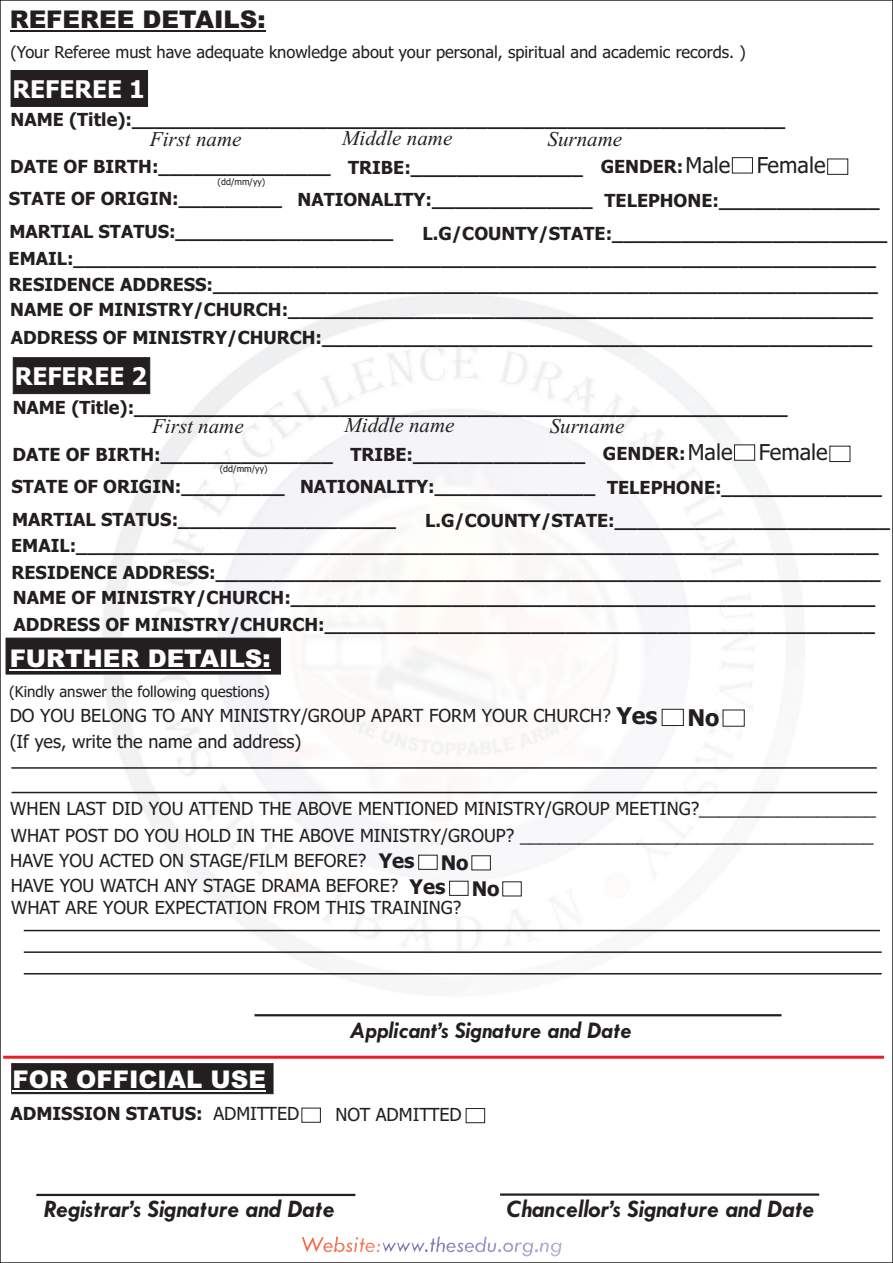
<style>
.page{position:relative;width:893px;height:1263px;background:#fff}
.page>*{position:absolute;margin:0;border:0;box-sizing:border-box;transform-origin:0 0}
.t1{font:italic 700 25.35px "Tw Cen";color:#231f20}
.t2{font:900 24.45px "Arial";color:#fff}
.t3{font:700 24.45px "Tahoma";color:#fff}
.t4{font:900 24.45px "Arial";color:#231f20}
.t5{font:italic 700 24px "Tw Cen";color:#231f20}
.t6{font:700 23.1px "Tahoma";color:#231f20}
.t7{font:21.9px "Tahoma";color:#231f20}
.t8{font:italic 21px "Times New Roman";color:#231f20}
.t9{font:700 20.1px/24.5px "Tahoma";color:#231f20}
.t10{font:700 18px/32.5px "Tahoma";color:#231f20}
.t11{font:18px/27.3px "Tahoma";color:#231f20}
.t12{font:16.5px "Tahoma";color:#231f20}
.t13{font:15px "Tahoma";color:#231f20}
.t14{font:9px "Tahoma";color:#231f20}
.s1{font-weight:700;font-size:23.1px}
.s2{font-weight:400}
</style>
<div class="page">
<img style="left:302px;top:1236px;width:78px;height:16px">
<img style="left:383px;top:1236px;width:130px;height:16px">
<div style="left:11px;top:70px;width:137px;height:37px;background:#231f20"></div>
<hr style="left:10px;top:30px;width:255px;height:1px;background:#231f20">
<svg style="left:661px;top:708px;width:23px;height:18px"></svg>
<svg style="left:722px;top:709px;width:23px;height:18px"></svg>
<hr style="left:11px;top:767px;width:866px;height:2px;background:#231f20">
<hr style="left:12px;top:792px;width:865px;height:1px;background:#231f20">
<hr style="left:24px;top:930px;width:856px;height:1px;background:#231f20">
<hr style="left:24px;top:951px;width:858px;height:2px;background:#231f20">
<hr style="left:24px;top:973px;width:858px;height:1px;background:#231f20">
<hr style="left:3px;top:1056px;width:881px;height:3px;background:#ee1d23">
<hr style="left:254px;top:1014px;width:527px;height:2px;background:#231f20">
<hr style="left:36px;top:1194px;width:319px;height:2px;background:#231f20">
<hr style="left:500px;top:1193px;width:319px;height:3px;background:#231f20">
<svg style="left:418px;top:854px;width:20px;height:16px"></svg>
<svg style="left:471px;top:855px;width:20px;height:16px"></svg>
<svg style="left:449px;top:880px;width:20px;height:16px"></svg>
<svg style="left:502px;top:881px;width:20px;height:16px"></svg>
<svg style="left:301px;top:1107px;width:20px;height:16px"></svg>
<svg style="left:465px;top:1108px;width:20px;height:15px"></svg>
<svg style="left:11px;top:1063px;width:262px;height:31px;background:#2b2728"></svg>
<hr style="left:13px;top:1090px;width:253px;height:1px;background:#fff">
<div style="left:6px;top:638px;width:275px;height:36px;background:#231f20"></div>
<hr style="left:10px;top:669px;width:261px;height:1px;background:#fff">
<svg style="left:732px;top:157px;width:21px;height:17px"></svg>
<svg style="left:827px;top:158px;width:21px;height:17px"></svg>
<div style="left:13px;top:357px;width:137px;height:37px;background:#231f20"></div>
<svg style="left:734px;top:444px;width:21px;height:17px"></svg>
<svg style="left:829px;top:445px;width:22px;height:17px"></svg>
<h2 class="t4" style="left:10px;top:10px;width:257px">REFEREE DETAILS:</h2>
<p class="t12" style="left:11px;top:45px;width:737px">(Your Referee must have adequate knowledge about your personal, spiritual and academic records. )</p>
<h2 class="t3" style="left:13px;top:79px;width:134px">REFEREE 1</h2>
<p class="t10" style="left:10px;top:105px;width:776px">NAME (Title):_________________________________________________________</p>
<p class="t8" style="left:150px;top:131px;width:93px">First name</p>
<p class="t8" style="left:342px;top:131px;width:112px">Middle name</p>
<p class="t8" style="left:548px;top:131px;width:76px">Surname</p>
<p class="t10" style="left:9px;top:152px;width:676px">DATE OF BIRTH:_______________ TRIBE:_______________ GENDER:<br>STATE OF ORIGIN:_________ NATIONALITY:______________<br>MARTIAL STATUS:___________________</p>
<p class="t7" style="left:685px;top:156px;width:141px">Male Female</p>
<p class="t14" style="left:218px;top:178px;width:49px">(dd/mm/yy)</p>
<p class="t10" style="left:605px;top:186px;width:276px">TELEPHONE:______________</p>
<p class="t10" style="left:423px;top:219px;width:466px">L.G/COUNTY/STATE:________________________</p>
<p class="t10" style="left:9px;top:244px;width:869px">EMAIL:______________________________________________________________________</p>
<p class="t10" style="left:9px;top:270px;width:870px">RESIDENCE ADDRESS:__________________________________________________________</p>
<p class="t10" style="left:10px;top:298px;width:864px;line-height:27.5px">NAME OF MINISTRY/CHURCH:___________________________________________________<br>ADDRESS OF MINISTRY/CHURCH:________________________________________________</p>
<h2 class="t3" style="left:15px;top:366px;width:134px">REFEREE 2</h2>
<p class="t10" style="left:13px;top:392px;width:776px">NAME (Title):_________________________________________________________</p>
<p class="t8" style="left:152px;top:418px;width:93px">First name</p>
<p class="t8" style="left:344px;top:418px;width:112px">Middle name</p>
<p class="t8" style="left:550px;top:419px;width:76px">Surname</p>
<p class="t10" style="left:12px;top:439px;width:676px">DATE OF BIRTH:_______________ TRIBE:_______________ GENDER:<br>STATE OF ORIGIN:_________ NATIONALITY:______________<br>MARTIAL STATUS:___________________</p>
<p class="t7" style="left:688px;top:444px;width:141px">Male Female</p>
<p class="t14" style="left:220px;top:465px;width:49px">(dd/mm/yy)</p>
<p class="t10" style="left:607px;top:473px;width:276px">TELEPHONE:______________</p>
<p class="t10" style="left:425px;top:506px;width:466px">L.G/COUNTY/STATE:________________________</p>
<p class="t10" style="left:11px;top:531px;width:869px">EMAIL:______________________________________________________________________</p>
<p class="t10" style="left:12px;top:557px;width:870px">RESIDENCE ADDRESS:__________________________________________________________</p>
<p class="t10" style="left:13px;top:585px;width:864px;line-height:27.5px">NAME OF MINISTRY/CHURCH:___________________________________________________<br>ADDRESS OF MINISTRY/CHURCH:________________________________________________</p>
<h2 class="t2" style="left:10px;top:649px;width:262px">FURTHER DETAILS:</h2>
<p class="t13" style="left:9px;top:685px;width:262px">(Kindly answer the following questions)</p>
<p class="t11" style="left:10px;top:704px;width:649px">DO YOU BELONG TO ANY MINISTRY/GROUP APART FORM YOUR CHURCH? <span class="s1">Yes</span></p>
<p class="t6" style="left:687px;top:708px;width:34px">No</p>
<p class="t11" style="left:10px;top:729px;width:293px">(If yes, write the name and address)</p>
<p class="t11" style="left:10px;top:796px;width:867px">WHEN LAST DID YOU ATTEND THE ABOVE MENTIONED MINISTRY/GROUP MEETING?__________________<br>WHAT POST DO YOU HOLD IN THE ABOVE MINISTRY/GROUP? ____________________________________</p>
<p class="t11" style="left:10px;top:850px;width:390px;line-height:24.5px">HAVE YOU ACTED ON STAGE/FILM BEFORE?<br>HAVE YOU WATCH ANY STAGE DRAMA BEFORE?</p>
<p class="t11" style="left:11px;top:896px;width:452px">WHAT ARE YOUR EXPECTATION FROM THIS TRAINING?</p>
<p class="t9" style="left:379px;top:850px;width:37px">Yes</p>
<p class="t9" style="left:410px;top:852px;width:61px;text-indent:31px">No<br>Yes</p>
<p class="t9" style="left:472px;top:878px;width:29px">No</p>
<h2 class="t2" style="left:13px;top:1070px;width:255px">FOR OFFICIAL USE</h2>
<h3 class="t5" style="left:350px;top:1021px;width:283px">Applicant’s Signature and Date</h3>
<p class="t10" style="left:11px;top:1099px;width:290px">ADMISSION STATUS: <span class="s2">ADMITTED</span></p>
<p class="t11" style="left:335px;top:1103px;width:128px">NOT ADMITTED</p>
<h1 class="t1" style="left:44px;top:1199px;width:292px">Registrar’s Signature and Date</h1>
<h1 class="t1" style="left:507px;top:1199px;width:309px">Chancellor’s Signature and Date</h1>
</div>
